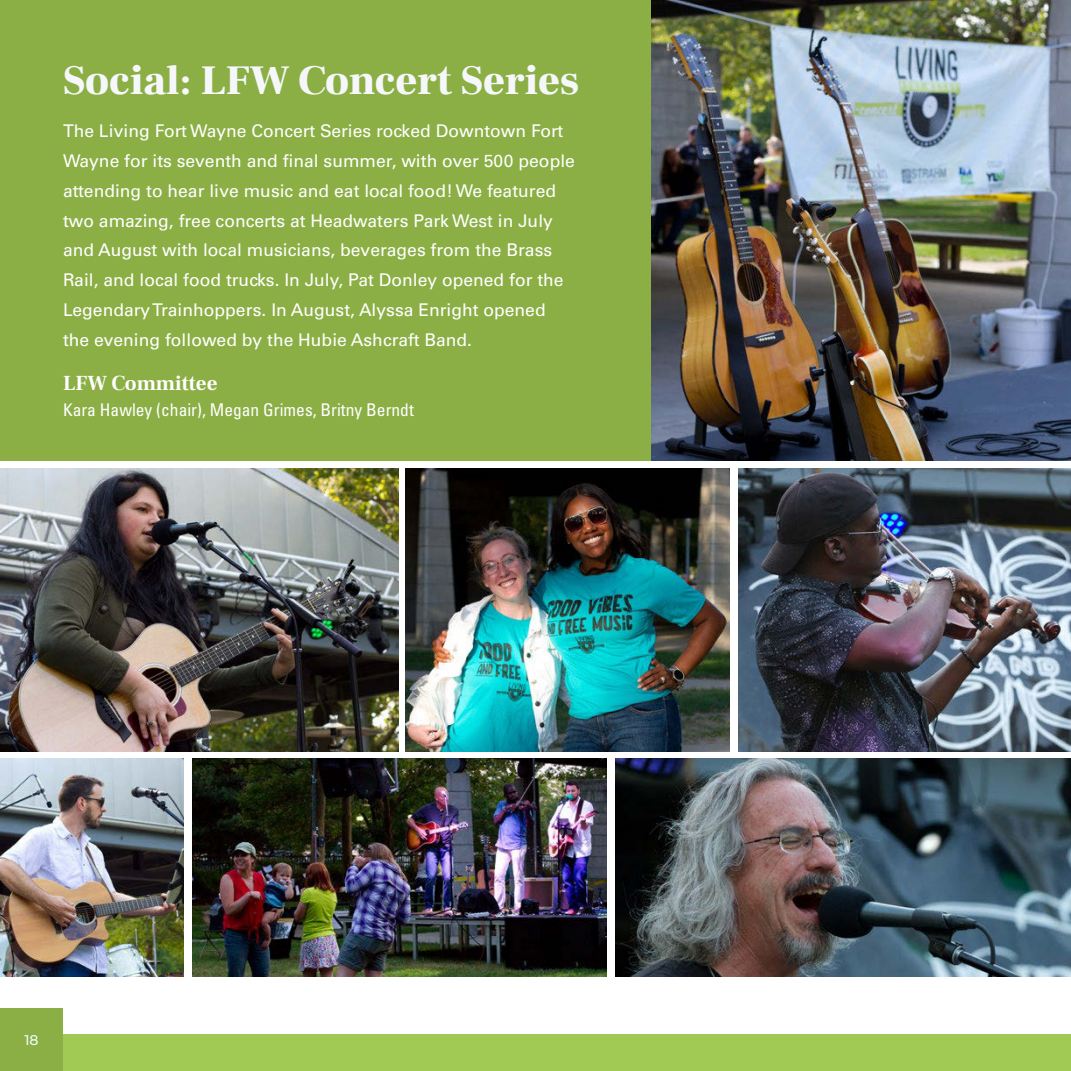
<style>
.page{position:relative;width:1071px;height:1071px;background:#fff}
.page>*{position:absolute;margin:0;border:0;box-sizing:border-box;transform-origin:0 0}
.t1{font:900 42px "Frank Ruhl Libre";color:#f5f7fa}
.t2{font:700 21px "Frank Ruhl Libre";color:#fff}
.t3{font:17.5px/29.8px "Univers LT Std";color:#fff}
.t4{font:condensed 17.5px "Univers LT Std";color:#fff}
.t5{font:500 14px "Montserrat";color:#f5f7fa}
</style>
<div class="page">
<div style="left:0;top:1034px;width:1071px;height:37px;background:#a0ca53"></div>
<div style="left:0;top:1008px;width:63px;height:63px;background:#8baf45"></div>
<img style="left:650px;top:0;width:421px;height:460px">
<div style="left:0;top:0;width:650px;height:460px;background:#8baf45"></div>
<img style="left:0;top:469px;width:398px;height:282px">
<img style="left:193px;top:759px;width:414px;height:217px">
<img style="left:0;top:759px;width:184px;height:217px">
<img style="left:616px;top:759px;width:455px;height:217px">
<img style="left:738px;top:469px;width:333px;height:282px">
<img style="left:405px;top:469px;width:325px;height:282px">
<h1 class="t1" style="left:63px;top:55px;width:517px">Social: LFW Concert Series</h1>
<p class="t3" style="left:63px;top:116px;width:513px">The Living Fort Wayne Concert Series rocked Downtown Fort Wayne for its seventh and final summer, with over 500 people attending to hear live music and eat local food! We featured two amazing, free concerts at Headwaters Park West in July and August with local musicians, beverages from the Brass Rail, and local food trucks. In July, Pat Donley opened for the Legendary Trainhoppers. In August, Alyssa Enright opened the evening followed by the Hubie Ashcraft Band.</p>
<p class="t2" style="left:63px;top:370px;width:156px">LFW Committee</p>
<p class="t4" style="left:63px;top:399px;width:352px">Kara Hawley (chair), Megan Grimes, Britny Berndt</p>
<p class="t5" style="left:24px;top:1030px;width:16px">18</p>
</div>
